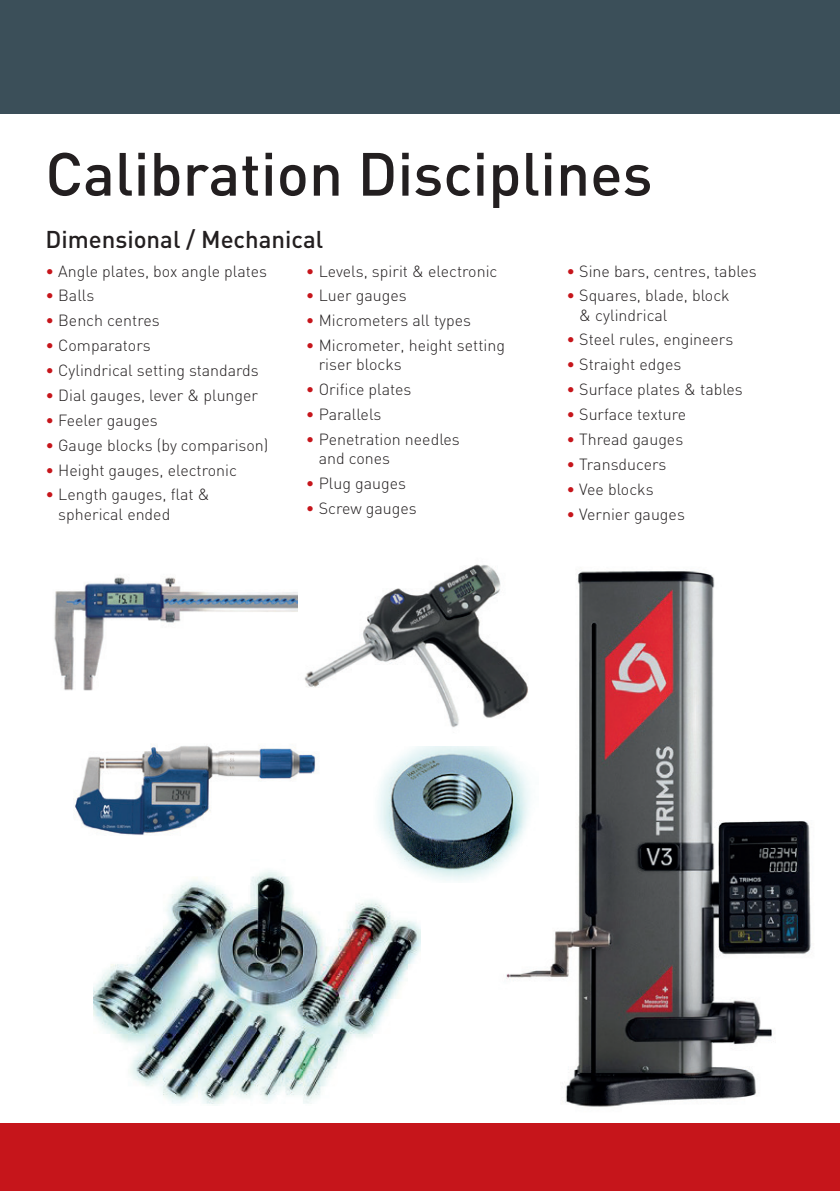
<style>
.page{position:relative;width:840px;height:1191px;background:#fff}
.page>*{position:absolute;margin:0;border:0;box-sizing:border-box;transform-origin:0 0}
.t1{font:500 60px "DIN";color:#231f20}
.t2{font:500 24px "DIN";color:#231f20}
.t3{font:300 16px/19.2px "DIN";color:#231f20}
.s1{color:#c6151b}
</style>
<div class="page">
<img style="left:74px;top:745px;width:242px;height:90px">
<img style="left:506px;top:571px;width:305px;height:536px">
<div style="left:0;top:0;width:839px;height:113px;background:#3b4f59"></div>
<div style="left:0;top:1123px;width:839px;height:68px;background:#c6151b"></div>
<img style="left:54px;top:577px;width:213px;height:114px">
<img style="left:94px;top:870px;width:326px;height:235px">
<img style="left:358px;top:753px;width:180px;height:129px">
<img style="left:267px;top:564px;width:304px;height:189px">
<h1 class="t1" style="left:45px;top:148px;width:608px">Calibration Disciplines</h1>
<h2 class="t2" style="left:45px;top:229px;width:279px">Dimensional / Mechanical</h2>
<p class="t3" style="left:45px;top:262px;width:223px"><span class="s1">•</span> Angle plates, box angle plates</p>
<p class="t3" style="left:45px;top:287px;width:51px"><span class="s1">•</span> Balls</p>
<p class="t3" style="left:45px;top:312px;width:116px"><span class="s1">•</span> Bench centres</p>
<p class="t3" style="left:45px;top:337px;width:107px"><span class="s1">•</span> Comparators</p>
<p class="t3" style="left:45px;top:362px;width:215px"><span class="s1">•</span> Cylindrical setting standards</p>
<p class="t3" style="left:45px;top:387px;width:214px"><span class="s1">•</span> Dial gauges, lever &amp; plunger</p>
<p class="t3" style="left:45px;top:412px;width:114px"><span class="s1">•</span> Feeler gauges</p>
<p class="t3" style="left:45px;top:436px;width:224px"><span class="s1">•</span> Gauge blocks (by comparison)</p>
<p class="t3" style="left:45px;top:461px;width:193px"><span class="s1">•</span> Height gauges, electronic</p>
<p class="t3" style="left:58px;top:486px;width:153px;text-indent:-13px"><span class="s1">•</span> Length gauges, flat &amp; spherical ended</p>
<p class="t3" style="left:306px;top:262px;width:193px"><span class="s1">•</span> Levels, spirit &amp; electronic</p>
<p class="t3" style="left:306px;top:287px;width:102px"><span class="s1">•</span> Luer gauges</p>
<p class="t3" style="left:306px;top:312px;width:166px"><span class="s1">•</span> Micrometers all types</p>
<p class="t3" style="left:318px;top:337px;width:188px;text-indent:-13px"><span class="s1">•</span> Micrometer, height setting riser blocks</p>
<p class="t3" style="left:306px;top:381px;width:107px"><span class="s1">•</span> Orifice plates</p>
<p class="t3" style="left:306px;top:406px;width:77px"><span class="s1">•</span> Parallels</p>
<p class="t3" style="left:318px;top:431px;width:142px;text-indent:-13px"><span class="s1">•</span> Penetration needles and cones</p>
<p class="t3" style="left:306px;top:475px;width:102px"><span class="s1">•</span> Plug gauges</p>
<p class="t3" style="left:306px;top:500px;width:112px"><span class="s1">•</span> Screw gauges</p>
<p class="t3" style="left:566px;top:262px;width:192px"><span class="s1">•</span> Sine bars, centres, tables</p>
<p class="t3" style="left:579px;top:287px;width:152px;text-indent:-13px"><span class="s1">•</span> Squares, blade, block &amp; cylindrical</p>
<p class="t3" style="left:566px;top:331px;width:168px"><span class="s1">•</span> Steel rules, engineers</p>
<p class="t3" style="left:566px;top:356px;width:116px"><span class="s1">•</span> Straight edges</p>
<p class="t3" style="left:566px;top:381px;width:178px"><span class="s1">•</span> Surface plates &amp; tables</p>
<p class="t3" style="left:566px;top:406px;width:121px"><span class="s1">•</span> Surface texture</p>
<p class="t3" style="left:566px;top:431px;width:118px"><span class="s1">•</span> Thread gauges</p>
<p class="t3" style="left:566px;top:455px;width:101px"><span class="s1">•</span> Transducers</p>
<p class="t3" style="left:566px;top:480px;width:89px"><span class="s1">•</span> Vee blocks</p>
<p class="t3" style="left:566px;top:505px;width:120px"><span class="s1">•</span> Vernier gauges</p>
</div>
